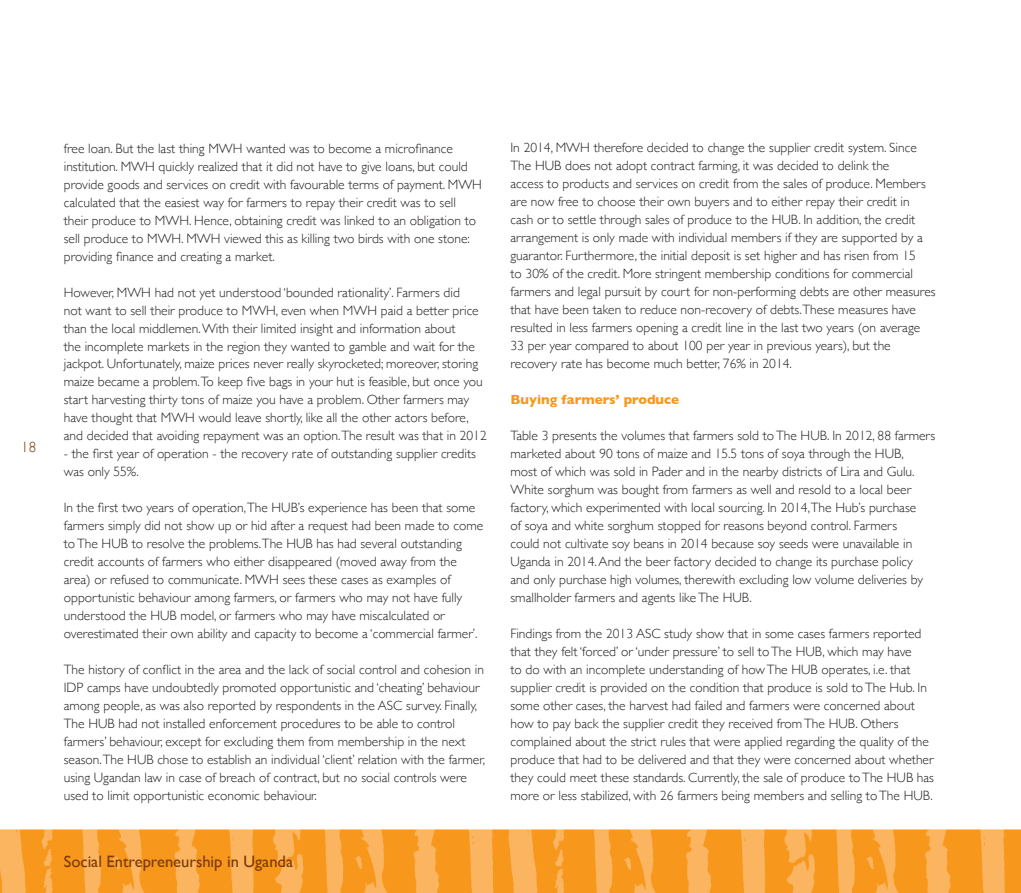
<style>
.page{position:relative;width:1021px;height:893px;background:#fff}
.page>*{position:absolute;margin:0;border:0;box-sizing:border-box;transform-origin:0 0}
.t1{font:16.5px "Gill Sans";color:#7b3900}
.t2{font:300 15px "Gill Sans";color:#7b3900}
.t3{font:300 13.5px/18px "Gill Sans";color:#231f20}
.t4{font:700 13.5px "Gill Sans";color:#f7981d}
</style>
<div class="page">
<img style="left:1020px;top:829px;width:1px;height:64px">
<img style="left:0;top:829px;width:1014px;height:64px">
<p class="t2" style="left:21px;top:435px;width:16px">18</p>
<p class="t3" style="left:64px;top:138px;width:419px">free loan. But the last thing MWH wanted was to become a microfinance institution. MWH quickly realized that it did not have to give loans, but could provide goods and services on credit with favourable terms of payment. MWH calculated that the easiest way for farmers to repay their credit was to sell their produce to MWH. Hence, obtaining credit was linked to an obligation to sell produce to MWH. MWH viewed this as killing two birds with one stone: providing finance and creating a market.</p>
<p class="t3" style="left:64px;top:282px;width:424px">However, MWH had not yet understood ‘bounded rationality’. Farmers did<br>not want to sell their produce to MWH, even when MWH paid a better price than the local middlemen. With their limited insight and information about<br>the incomplete markets in the region they wanted to gamble and wait for the jackpot. Unfortunately, maize prices never really skyrocketed; moreover, storing maize became a problem.To keep five bags in your hut is feasible, but once you start harvesting thirty tons of maize you have a problem. Other farmers may have thought that MWH would leave shortly, like all the other actors before, and decided that avoiding repayment was an option.The result was that in 2012</p>
<p class="t3" style="left:64px;top:444px;width:413px">- the first year of operation - the recovery rate of outstanding supplier credits was only 55%.</p>
<p class="t3" style="left:64px;top:498px;width:421px">In the first two years of operation,The HUB’s experience has been that some farmers simply did not show up or hid after a request had been made to come to The HUB to resolve the problems.The HUB has had several outstanding credit accounts of farmers who either disappeared (moved away from the area) or refused to communicate. MWH sees these cases as examples of opportunistic behaviour among farmers, or farmers who may not have fully understood the HUB model, or farmers who may have miscalculated or overestimated their own ability and capacity to become a ‘commercial farmer’.</p>
<p class="t3" style="left:64px;top:660px;width:423px">The history of conflict in the area and the lack of social control and cohesion in IDP camps have undoubtedly promoted opportunistic and ‘cheating’ behaviour among people, as was also reported by respondents in the ASC survey. Finally, The HUB had not installed enforcement procedures to be able to control farmers’ behaviour, except for excluding them from membership in the next season.The HUB chose to establish an individual ‘client’ relation with the farmer, using Ugandan law in case of breach of contract, but no social controls were used to limit opportunistic economic behaviour.</p>
<p class="t1" style="left:64px;top:851px;width:231px">Social Entrepreneurship in Uganda</p>
<p class="t3" style="left:510px;top:138px;width:426px">In 2014, MWH therefore decided to change the supplier credit system. Since The HUB does not adopt contract farming, it was decided to delink the<br>access to products and services on credit from the sales of produce. Members are now free to choose their own buyers and to either repay their credit in cash or to settle through sales of produce to the HUB. In addition, the credit arrangement is only made with individual members if they are supported by a guarantor. Furthermore, the initial deposit is set higher and has risen from 15<br>to 30% of the credit. More stringent membership conditions for commercial farmers and legal pursuit by court for non-performing debts are other measures that have been taken to reduce non-recovery of debts.These measures have resulted in less farmers opening a credit line in the last two years (on average 33 per year compared to about 100 per year in previous years), but the recovery rate has become much better, 76% in 2014.</p>
<p class="t4" style="left:510px;top:389px;width:170px">Buying farmers’ produce</p>
<p class="t3" style="left:510px;top:426px;width:426px">Table 3 presents the volumes that farmers sold to The HUB. In 2012, 88 farmers marketed about 90 tons of maize and 15.5 tons of soya through the HUB,<br>most of which was sold in Pader and in the nearby districts of Lira and Gulu.<br>White sorghum was bought from farmers as well and resold to a local beer factory, which experimented with local sourcing. In 2014,The Hub’s purchase<br>of soya and white sorghum stopped for reasons beyond control. Farmers<br>could not cultivate soy beans in 2014 because soy seeds were unavailable in Uganda in 2014. And the beer factory decided to change its purchase policy and only purchase high volumes, therewith excluding low volume deliveries by smallholder farmers and agents like The HUB.</p>
<p class="t3" style="left:510px;top:624px;width:425px">Findings from the 2013 ASC study show that in some cases farmers reported that they felt ‘forced’ or ‘under pressure’ to sell to The HUB, which may have<br>to do with an incomplete understanding of how The HUB operates, i.e. that supplier credit is provided on the condition that produce is sold to The Hub. In some other cases, the harvest had failed and farmers were concerned about how to pay back the supplier credit they received from The HUB. Others complained about the strict rules that were applied regarding the quality of the produce that had to be delivered and that they were concerned about whether they could meet these standards. Currently, the sale of produce to The HUB has more or less stabilized, with 26 farmers being members and selling to The HUB.</p>
</div>
